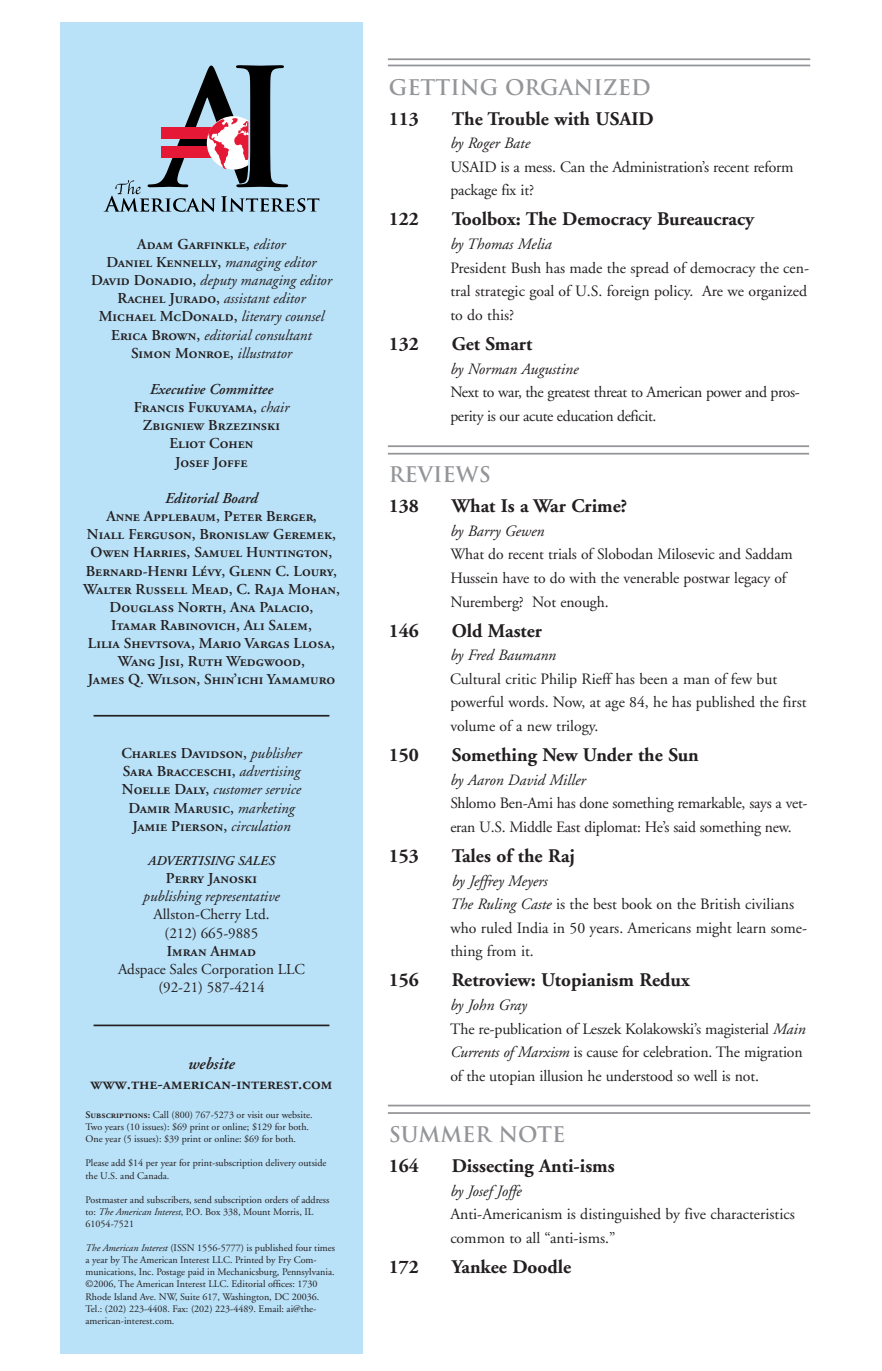
<style>
.page{position:relative;width:882px;height:1371px;background:#fff}
.page>*{position:absolute;margin:0;border:0;box-sizing:border-box;transform-origin:0 0}
.t1{font:700 21px "Trajan";color:#939598}
.t2{font:700 19.25px "Adobe Garamond";color:#231f20}
.t3{font:16.8px "Adobe Garamond Semibold SC+VQZAOL";color:#231f20}
.t4{font:16.8px "Adobe Garamond Semibold Italic+VNKGFE";color:#231f20}
.t5{font:15.75px/23.6px "Adobe Garamond";letter-spacing:-.005em;color:#231f20}
.t6{font:italic 15.75px "Adobe Garamond";color:#231f20}
.t7{font:15.75px/23.6px "Adobe Garamond";letter-spacing:-.025em;color:#231f20}
.t8{font:15.05px/18.2px "Adobe Garamond Semibold SC+VQZAOL";color:#231f20;text-align:center}
.t9{font:15.05px/18.2px "Adobe Garamond Italic+YDZYEO";color:#231f20;text-align:center}
.t10{font:15.05px/18.2px "Adobe Garamond Regular+IISGIH";color:#231f20;text-align:center}
.t11{font:15.05px "Adobe Garamond Semibold Italic+VNKGFE";color:#231f20}
.t12{font:13.47px "Adobe Garamond Semibold Italic+VNKGFE";color:#231f20}
.t13{font:10.15px/12.1px "Adobe Garamond Regular+IISGIH";color:#231f20}
.s1{font-family:"Adobe Garamond Italic+YDZYEO"}
.s2{font-family:"Adobe Garamond Semibold SC+VQZAOL"}
.s3{font-style:italic}
</style>
<div class="page">
<hr style="left:388px;top:445px;width:421px;height:2px;background:#939598">
<hr style="left:388px;top:453px;width:421px;height:1px;background:#939598">
<hr style="left:388px;top:1104px;width:422px;height:2px;background:#939598">
<hr style="left:388px;top:1112px;width:422px;height:1px;background:#939598">
<hr style="left:388px;top:58px;width:422px;height:2px;background:#939598">
<hr style="left:388px;top:65px;width:422px;height:1px;background:#939598">
<div style="left:60px;top:22px;width:303px;height:1331px;background:#b9e1f7"></div>
<svg style="left:104px;top:65px;width:215px;height:147px"></svg>
<hr style="left:94px;top:715px;width:235px;height:1px;background:#231f20">
<hr style="left:94px;top:1024px;width:235px;height:2px;background:#231f20">
<p class="t8" style="left:107px;top:236px;width:211px">Adam Garfinkle, <span class="s1">editor<br></span>Daniel Kennelly, <span class="s1">managing editor</span></p>
<p class="t9" style="left:91px;top:272px;width:242px"><span class="s2">David Donadio,</span> deputy managing editor<br><span class="s2">Rachel Jurado,</span> assistant editor</p>
<p class="t8" style="left:99px;top:309px;width:227px">Michael McDonald, <span class="s1">literary counsel</span></p>
<p class="t9" style="left:111px;top:327px;width:202px"><span class="s2">Erica Brown,</span> editorial consultant</p>
<p class="t8" style="left:131px;top:345px;width:162px">Simon Monroe, <span class="s1">illustrator</span></p>
<p class="t11" style="left:150px;top:383px;width:125px">Executive Committee</p>
<p class="t8" style="left:134px;top:399px;width:157px">Francis Fukuyama, <span class="s1">chair<br></span>Zbigniew Brzezinski<br>Eliot Cohen<br>Josef Joffe</p>
<p class="t11" style="left:165px;top:492px;width:94px">Editorial Board</p>
<p class="t8" style="left:83px;top:508px;width:258px">Anne Applebaum, Peter Berger,<br>Niall Ferguson, Bronislaw Geremek, Owen Harries, Samuel Huntington, Bernard-Henri Lévy, Glenn C. Loury, Walter Russell Mead, C. Raja Mohan, Douglass North, Ana Palacio,<br>Itamar Rabinovich, Ali Salem,<br>Lilia Shevtsova, Mario Vargas Llosa, Wang Jisi, Ruth Wedgwood,<br>James Q. Wilson, Shin’ichi Yamamuro</p>
<p class="t8" style="left:121px;top:745px;width:182px;text-align:left">Charles Davidson, <span class="s1">publisher<br></span>Sara Bracceschi, <span class="s1">advertising</span></p>
<p class="t9" style="left:122px;top:782px;width:181px"><span class="s2">Noelle Daly,</span> customer service</p>
<p class="t8" style="left:128px;top:800px;width:168px;text-align:left">Damir Marusic, <span class="s1">marketing<br></span>Jamie Pierson, <span class="s1">circulation</span></p>
<p class="t12" style="left:148px;top:855px;width:128px">ADVERTISING SALES</p>
<p class="t8" style="left:166px;top:870px;width:93px">Perry Janoski</p>
<p class="t9" style="left:143px;top:888px;width:138px">publishing representative</p>
<p class="t10" style="left:153px;top:906px;width:118px">Allston-Cherry Ltd. (212) 665-9885</p>
<p class="t8" style="left:167px;top:943px;width:91px">Imran Ahmad</p>
<p class="t10" style="left:118px;top:961px;width:188px">Adspace Sales Corporation LLC (92-21) 587-4214</p>
<p class="t4" style="left:188px;top:1056px;width:48px">website</p>
<p class="t3" style="left:90px;top:1077px;width:244px">www.the-american-interest.com</p>
<p class="t13" style="left:85px;top:1109px;width:229px"><span class="s2">Subscriptions:</span> Call (800) 767-5273 or visit our website.<br>Two years (10 issues): $69 print or online; $129 for both.<br>One year (5 issues): $39 print or online: $69 for both.</p>
<p class="t13" style="left:85px;top:1157px;width:243px">Please add $14 per year for print-subscription delivery outside the U.S. and Canada.</p>
<p class="t13" style="left:85px;top:1194px;width:245px">Postmaster and subscribers, send subscription orders of address to: <span class="s1">The American Interest</span>, P.O. Box 338, Mount Morris, IL<br>61054-7521</p>
<p class="t13" style="left:85px;top:1242px;width:251px"><span class="s1">The American Interest</span> (ISSN 1556-5777) is published four times a year by The American Interest LLC. Printed by Fry Com&shy;munications, Inc. Postage paid in Mechanicsburg, Pennsylvania. ©2006, The American Interest LLC. Editorial offices: 1730<br>Rhode Island Ave. NW, Suite 617, Washington, DC 20036.<br>Tel.: (202) 223-4408. Fax: (202) 223-4489. Email: ai@the&shy;american-interest.com.</p>
<h1 class="t1" style="left:389px;top:75px;width:264px">GETTING ORGANIZED</h1>
<p class="t2" style="left:389px;top:111px;width:32px">113</p>
<p class="t2" style="left:452px;top:111px;width:204px">The Trouble with USAID</p>
<p class="t6" style="left:450px;top:137px;width:81px">by Roger Bate</p>
<p class="t5" style="left:450px;top:156px;width:345px">USAID is a mess. Can the Administration’s recent reform package fix it?</p>
<p class="t2" style="left:389px;top:212px;width:32px">122</p>
<p class="t2" style="left:452px;top:212px;width:304px">Toolbox: The Democracy Bureaucracy</p>
<p class="t6" style="left:450px;top:238px;width:103px">by Thomas Melia</p>
<p class="t5" style="left:450px;top:257px;width:360px">President Bush has made the spread of democracy the cen&shy;tral strategic goal of U.S. foreign policy. Are we organized to do this?</p>
<p class="t2" style="left:389px;top:336px;width:32px">132</p>
<p class="t2" style="left:452px;top:336px;width:82px">Get Smart</p>
<p class="t6" style="left:450px;top:362px;width:130px">by Norman Augustine</p>
<p class="t7" style="left:450px;top:382px;width:351px">Next to war, the greatest threat to American power and pros&shy;perity is our acute education deficit.</p>
<h1 class="t1" style="left:389px;top:462px;width:104px">REVIEWS</h1>
<p class="t2" style="left:389px;top:498px;width:32px">138</p>
<p class="t2" style="left:452px;top:498px;width:177px">What Is a War Crime?</p>
<p class="t6" style="left:450px;top:524px;width:96px">by Barry Gewen</p>
<p class="t5" style="left:450px;top:544px;width:344px">What do recent trials of Slobodan Milosevic and Saddam<br>Hussein have to do with the venerable postwar legacy of<br>Nuremberg? Not enough.</p>
<p class="t2" style="left:389px;top:622px;width:32px">146</p>
<p class="t2" style="left:452px;top:622px;width:92px">Old Master</p>
<p class="t6" style="left:450px;top:649px;width:107px">by Fred Baumann</p>
<p class="t5" style="left:450px;top:668px;width:358px">Cultural critic Philip Rieff has been a man of few but powerful words. Now, at age 84, he has published the first volume of a new trilogy.</p>
<p class="t2" style="left:389px;top:747px;width:32px">150</p>
<p class="t2" style="left:452px;top:747px;width:249px">Something New Under the Sun</p>
<p class="t6" style="left:450px;top:773px;width:137px">by Aaron David Miller</p>
<p class="t5" style="left:450px;top:792px;width:359px">Shlomo Ben-Ami has done something remarkable, says a vet&shy;eran U.S. Middle East diplomat: He’s said something new.</p>
<p class="t2" style="left:389px;top:848px;width:32px">153</p>
<p class="t2" style="left:452px;top:848px;width:125px">Tales of the Raj</p>
<p class="t5" style="left:450px;top:870px;width:358px"><span class="s3">by Jeffrey Meyers<br>The Ruling Caste</span> is the best book on the British civilians who ruled India in 50 years. Americans might learn some&shy;thing from it.</p>
<p class="t2" style="left:389px;top:972px;width:32px">156</p>
<p class="t2" style="left:452px;top:972px;width:240px">Retroview: Utopianism Redux</p>
<p class="t5" style="left:450px;top:994px;width:357px"><span class="s3">by John Gray<br></span>The re-publication of Leszek Kolakowski’s magisterial <span class="s3">Main Currents of Marxism</span> is cause for celebration. The migration of the utopian illusion he understood so well is not.</p>
<h1 class="t1" style="left:389px;top:1122px;width:178px">SUMMER NOTE</h1>
<p class="t2" style="left:389px;top:1158px;width:32px">164</p>
<p class="t2" style="left:452px;top:1158px;width:164px">Dissecting Anti-isms</p>
<p class="t6" style="left:450px;top:1184px;width:73px">by Josef Joffe</p>
<p class="t5" style="left:450px;top:1203px;width:346px">Anti-Americanism is distinguished by five characteristics common to all “anti-isms.”</p>
<p class="t2" style="left:389px;top:1259px;width:32px">172</p>
<p class="t2" style="left:452px;top:1259px;width:121px">Yankee Doodle</p>
</div>
